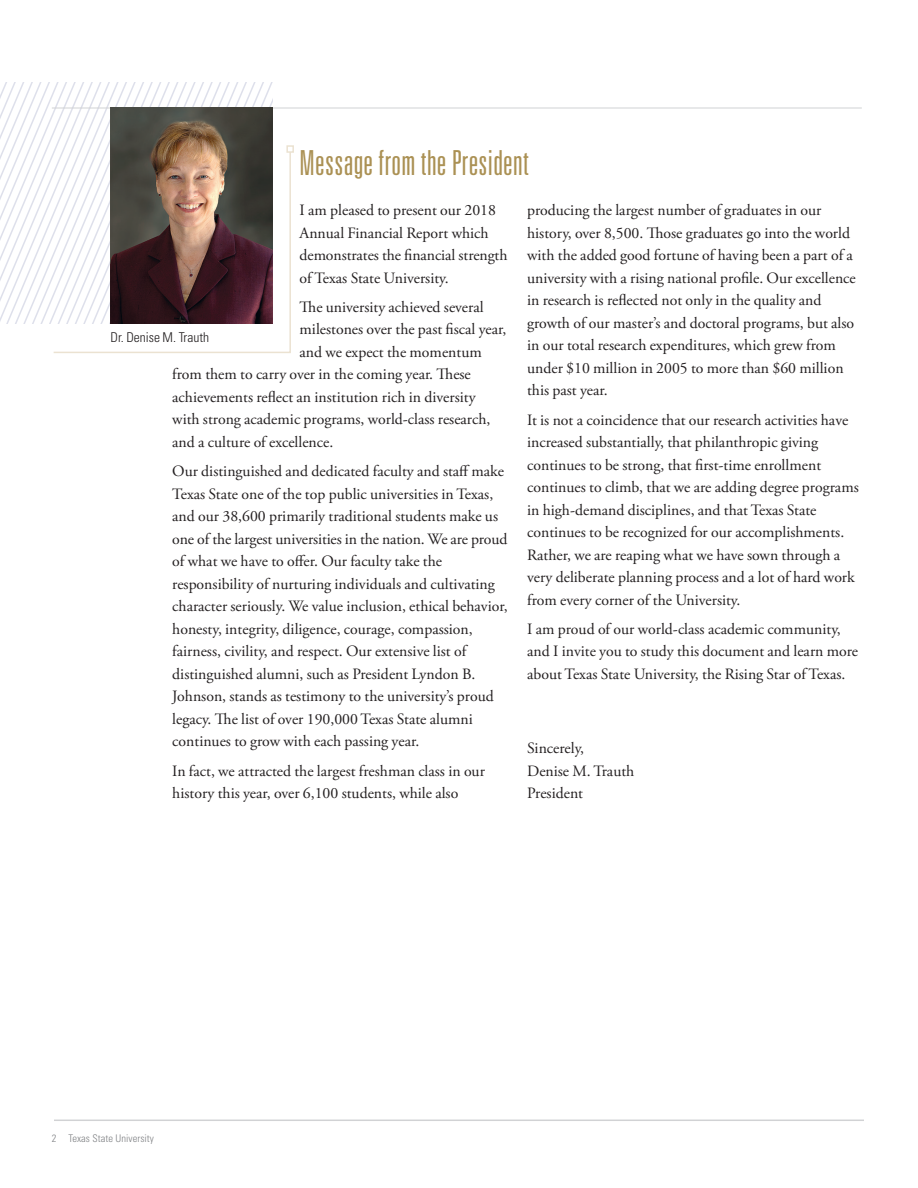
<style>
.page{position:relative;width:918px;height:1188px;background:#fff}
.page>*{position:absolute;margin:0;border:0;box-sizing:border-box;transform-origin:0 0}
.t1{font:300 ultra-condensed 34.5px "Univers LT Std";letter-spacing:.01em;color:#ab9154}
.t2{font:15.75px/22.5px "Adobe Garamond Pro";color:#231f20}
.t3{font:300 condensed 13.5px "Univers LT Std";color:#231f20}
.t4{font:300 condensed 10.5px "Univers LT Std";letter-spacing:.005em;color:#808285}
</style>
<div class="page">
<svg style="left:53px;top:153px;width:238px;height:200px"></svg>
<div style="left:286px;top:145px;width:8px;height:8px;border:2px solid #ebe2d1"></div>
<svg style="left:0;top:82px;width:273px;height:242px"></svg>
<hr style="left:52px;top:108px;width:810px;height:1px;background:#d1d2d4">
<hr style="left:54px;top:1120px;width:810px;height:1px;background:#d1d2d4">
<img style="left:111px;top:108px;width:162px;height:216px">
<h1 class="t1" style="left:300px;top:145px;width:231px">Message from the President</h1>
<p class="t2" style="left:300px;top:199px;width:209px">I am pleased to present our 2018<br>Annual Financial Report which demonstrates the financial strength of Texas State University.</p>
<p class="t2" style="left:300px;top:296px;width:186px">The university achieved several</p>
<p class="t2" style="left:300px;top:319px;width:208px">milestones over the past fiscal year,</p>
<p class="t2" style="left:300px;top:341px;width:184px">and we expect the momentum</p>
<p class="t2" style="left:172px;top:364px;width:300px">from them to carry over in the coming year. These</p>
<p class="t2" style="left:172px;top:386px;width:305px">achievements reflect an institution rich in diversity</p>
<p class="t2" style="left:172px;top:409px;width:320px">with strong academic programs, world-class research,</p>
<p class="t2" style="left:172px;top:431px;width:163px">and a culture of excellence.</p>
<p class="t2" style="left:172px;top:461px;width:337px">Our distinguished and dedicated faculty and staff make Texas State one of the top public universities in Texas, and our 38,600 primarily traditional students make us one of the largest universities in the nation. We are proud of what we have to offer. Our faculty take the responsibility of nurturing individuals and cultivating character seriously. We value inclusion, ethical behavior, honesty, integrity, diligence, courage, compassion, fairness, civility, and respect. Our extensive list of distinguished alumni, such as President Lyndon B.<br>Johnson, stands as testimony to the university’s proud legacy. The list of over 190,000 Texas State alumni continues to grow with each passing year.</p>
<p class="t2" style="left:172px;top:760px;width:314px">In fact, we attracted the largest freshman class in our history this year, over 6,100 students, while also</p>
<p class="t3" style="left:111px;top:330px;width:100px">Dr. Denise M. Trauth</p>
<p class="t2" style="left:527px;top:200px;width:330px">producing the largest number of graduates in our history, over 8,500. Those graduates go into the world with the added good fortune of having been a part of a university with a rising national profile. Our excellence in research is reflected not only in the quality and growth of our master’s and doctoral programs, but also in our total research expenditures, which grew from under $10 million in 2005 to more than $60 million this past year.</p>
<p class="t2" style="left:527px;top:409px;width:333px">It is not a coincidence that our research activities have increased substantially, that philanthropic giving continues to be strong, that first-time enrollment continues to climb, that we are adding degree programs in high-demand disciplines, and that Texas State continues to be recognized for our accomplishments.<br>Rather, we are reaping what we have sown through a very deliberate planning process and a lot of hard work from every corner of the University.</p>
<p class="t2" style="left:527px;top:618px;width:333px">I am proud of our world-class academic community, and I invite you to study this document and learn more about Texas State University, the Rising Star of Texas.</p>
<p class="t2" style="left:527px;top:737px;width:109px">Sincerely,<br>Denise M. Trauth<br>President</p>
<p class="t4" style="left:52px;top:1132px;width:104px">2 Texas State University</p>
</div>
